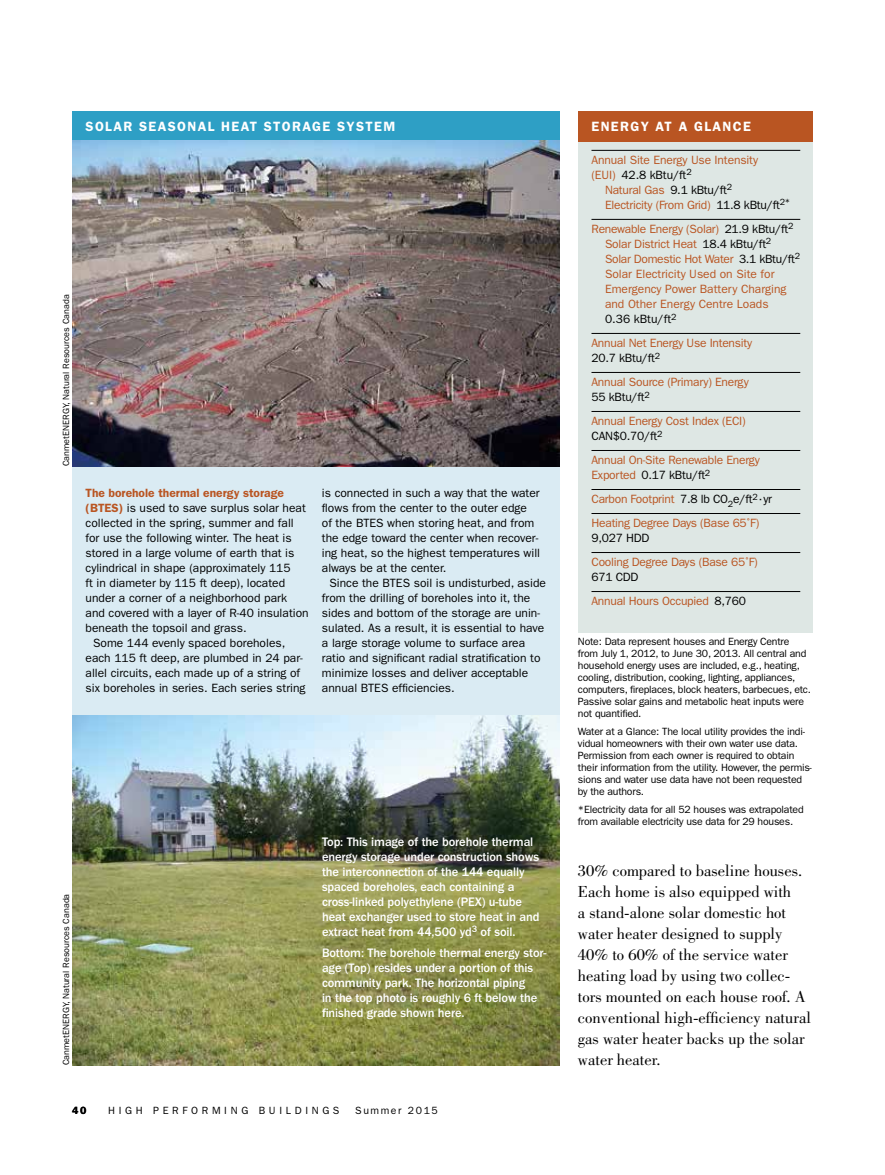
<style>
.page{position:relative;width:885px;height:1175px;background:#fff}
.page>*{position:absolute;margin:0;border:0;box-sizing:border-box;transform-origin:0 0}
.t1{font:16.5px/21px "Bodoni Std";color:#000}
.t2{font:600 13.5px "ITC Franklin Gothic Std";letter-spacing:.1em;color:#fff}
.t3{font:500 12.75px/15px "ITC Franklin Gothic Std";letter-spacing:-.01em;color:#fff}
.t4{font:12px/15px "ITC Franklin Gothic Std";color:#000}
.t5{font:12px/15px "ITC Franklin Gothic Std";letter-spacing:-.02em;color:#b95522}
.t6{font:12px/15px "ITC Franklin Gothic Std";color:#b95522}
.t7{font:600 12px "ITC Franklin Gothic Std";color:#b95522}
.t8{font:10.5px/12px "ITC Franklin Gothic Std";letter-spacing:-.02em;color:#000}
.t9{font:10.5px "ITC Franklin Gothic Std";letter-spacing:.35em;color:#000}
.t10{font:10.5px "ITC Franklin Gothic Std";letter-spacing:.15em;color:#000}
.t11{font:600 10.5px "ITC Franklin Gothic Std";color:#000}
.t12{font:9px "ITC Franklin Gothic Std";color:#000}
.s1{font-weight:600;color:#b95522}
.s2{color:#b95522}
.s3{color:#000}
</style>
<div class="page">
<div style="left:578px;top:140px;width:234px;height:492px;background:#dee7e4"></div>
<div style="left:578px;top:111px;width:234px;height:30px;background:#b95522"></div>
<hr style="left:591px;top:150px;width:209px;height:1px;background:#000">
<hr style="left:591px;top:219px;width:209px;height:1px;background:#000">
<hr style="left:591px;top:333px;width:209px;height:1px;background:#000">
<hr style="left:591px;top:372px;width:209px;height:1px;background:#000">
<hr style="left:591px;top:411px;width:209px;height:1px;background:#000">
<hr style="left:591px;top:450px;width:209px;height:1px;background:#000">
<hr style="left:591px;top:489px;width:209px;height:1px;background:#000">
<hr style="left:591px;top:513px;width:209px;height:1px;background:#000">
<hr style="left:591px;top:552px;width:209px;height:1px;background:#000">
<hr style="left:591px;top:591px;width:209px;height:1px;background:#000">
<div style="left:72px;top:139px;width:488px;height:926px;background:#daebf3"></div>
<div style="left:72px;top:111px;width:488px;height:30px;background:#2e9fc5"></div>
<img style="left:72px;top:716px;width:488px;height:349px">
<img style="left:72px;top:141px;width:488px;height:325px">
<p class="t2" style="left:86px;top:118px;width:311px">SOLAR SEASONAL HEAT STORAGE SYSTEM</p>
<p class="t12" style="left:61px;top:466px;width:173px;rotate:-90deg">CanmetENERGY, Natural Resources Canada</p>
<p class="t7" style="left:86px;top:486px;width:200px">The borehole thermal energy storage</p>
<p class="t4" style="left:86px;top:501px;width:222px"><span class="s1">(BTES)</span> is used to save surplus solar heat</p>
<p class="t4" style="left:86px;top:516px;width:210px">collected in the spring, summer and fall</p>
<p class="t4" style="left:86px;top:531px;width:207px">for use the following winter. The heat is</p>
<p class="t4" style="left:86px;top:546px;width:210px">stored in a large volume of earth that is</p>
<p class="t4" style="left:86px;top:561px;width:206px">cylindrical in shape (approximately 115</p>
<p class="t4" style="left:86px;top:576px;width:201px">ft in diameter by 115 ft deep), located</p>
<p class="t4" style="left:86px;top:591px;width:203px">under a corner of a neighborhood park</p>
<p class="t4" style="left:86px;top:606px;width:224px">and covered with a layer of R-40 insulation</p>
<p class="t4" style="left:86px;top:621px;width:163px">beneath the topsoil and grass.</p>
<p class="t4" style="left:93px;top:636px;width:194px">Some 144 evenly spaced boreholes,</p>
<p class="t4" style="left:86px;top:651px;width:219px">each 115 ft deep, are plumbed in 24 par-</p>
<p class="t4" style="left:86px;top:666px;width:216px">allel circuits, each made up of a string of</p>
<p class="t4" style="left:86px;top:681px;width:221px">six boreholes in series. Each series string</p>
<p class="t4" style="left:322px;top:486px;width:220px">is connected in such a way that the water flows from the center to the outer edge of the BTES when storing heat, and from the edge toward the center when recover&shy;ing heat, so the highest temperatures will always be at the center.</p>
<p class="t4" style="left:322px;top:576px;width:225px;text-indent:8px">Since the BTES soil is undisturbed, aside from the drilling of boreholes into it, the sides and bottom of the storage are unin&shy;sulated. As a result, it is essential to have a large storage volume to surface area ratio and significant radial stratification to minimize losses and deliver acceptable annual BTES efficiencies.</p>
<p class="t12" style="left:61px;top:1065px;width:173px;rotate:-90deg">CanmetENERGY, Natural Resources Canada</p>
<p class="t3" style="left:322px;top:834px;width:219px">Top: This image of the borehole thermal energy storage under construction shows the interconnection of the 144 equally spaced boreholes, each containing a cross-linked polyethylene (PEX) u-tube heat exchanger used to store heat in and extract heat from 44,500 yd<sup>3</sup> of soil.</p>
<p class="t3" style="left:322px;top:945px;width:226px">Bottom: The borehole thermal energy stor&shy;age (Top) resides under a portion of this community park. The horizontal piping<br>in the top photo is roughly 6 ft below the finished grade shown here.</p>
<p class="t11" style="left:72px;top:1104px;width:16px">40</p>
<p class="t9" style="left:108px;top:1104px;width:233px">HIGH PERFORMING BUILDINGS</p>
<p class="t10" style="left:355px;top:1104px;width:84px">Summer 2015</p>
<p class="t2" style="left:591px;top:118px;width:161px">ENERGY AT A GLANCE</p>
<p class="t5" style="left:591px;top:152px;width:168px">Annual Site Energy Use Intensity</p>
<p class="t4" style="left:591px;top:167px;width:102px"><span class="s2">(EUI)</span> 42.8 kBtu/ft<sup>2</sup></p>
<p class="t5" style="left:604px;top:182px;width:129px">Natural Gas <span class="s3">9.1 kBtu/ft</span><sup>2</sup></p>
<p class="t5" style="left:604px;top:197px;width:187px">Electricity (From Grid) <span class="s3">11.8 kBtu/ft</span><sup>2*</sup></p>
<p class="t6" style="left:604px;top:221px;width:197px;text-indent:-14px">Renewable Energy (Solar) <span class="s3">21.9 kBtu/ft</span><sup>2<br></sup>Solar District Heat <span class="s3">18.4 kBtu/ft</span><sup>2<br></sup>Solar Domestic Hot Water <span class="s3">3.1 kBtu/ft</span><sup>2<br></sup>Solar Electricity Used on Site for<br>Emergency Power Battery Charging and Other Energy Centre Loads<br><span class="s3">0.36 kBtu/ft</span><sup>2</sup></p>
<p class="t5" style="left:591px;top:335px;width:162px">Annual Net Energy Use Intensity<br><span class="s3">20.7 kBtu/ft</span><sup>2</sup></p>
<p class="t5" style="left:591px;top:374px;width:159px">Annual Source (Primary) Energy<br><span class="s3">55 kBtu/ft</span><sup>2</sup></p>
<p class="t5" style="left:591px;top:413px;width:156px">Annual Energy Cost Index (ECI)<br><span class="s3">CAN$0.70/ft</span><sup>2</sup></p>
<p class="t5" style="left:591px;top:452px;width:170px">Annual On-Site Renewable Energy<br>Exported <span class="s3">0.17 kBtu/ft</span><sup>2</sup></p>
<p class="t5" style="left:591px;top:487px;width:182px;line-height:24px">Carbon Footprint <span class="s3">7.8 lb CO</span><sub>2</sub><span class="s3">e/ft</span><sup>2</sup><span class="s3">·yr<br></span>Heating Degree Days (Base 65˚F)</p>
<p class="t4" style="left:591px;top:530px;width:59px">9,027 HDD</p>
<p class="t5" style="left:591px;top:554px;width:168px">Cooling Degree Days (Base 65˚F)</p>
<p class="t5" style="left:591px;top:565px;width:156px;line-height:24px"><span class="s3">671 CDD<br></span>Annual Hours Occupied <span class="s3">8,760</span></p>
<p class="t8" style="left:578px;top:635px;width:234px">Note: Data represent houses and Energy Centre from July 1, 2012, to June 30, 2013. All central and household energy uses are included, e.g., heating, cooling, distribution, cooking, lighting, appliances, computers, fireplaces, block heaters, barbecues, etc.<br>Passive solar gains and metabolic heat inputs were not quantified.</p>
<p class="t8" style="left:578px;top:725px;width:235px">Water at a Glance: The local utility provides the indi&shy;vidual homeowners with their own water use data.<br>Permission from each owner is required to obtain their information from the utility. However, the permis&shy;sions and water use data have not been requested by the authors.</p>
<p class="t8" style="left:578px;top:803px;width:227px">*Electricity data for all 52 houses was extrapolated from available electricity use data for 29 houses.</p>
<p class="t1" style="left:578px;top:860px;width:234px">30% compared to baseline houses.<br>Each home is also equipped with<br>a stand-alone solar domestic hot water heater designed to supply<br>40% to 60% of the service water heating load by using two collec&shy;tors mounted on each house roof. A conventional high-efficiency natural gas water heater backs up the solar water heater.</p>
</div>
